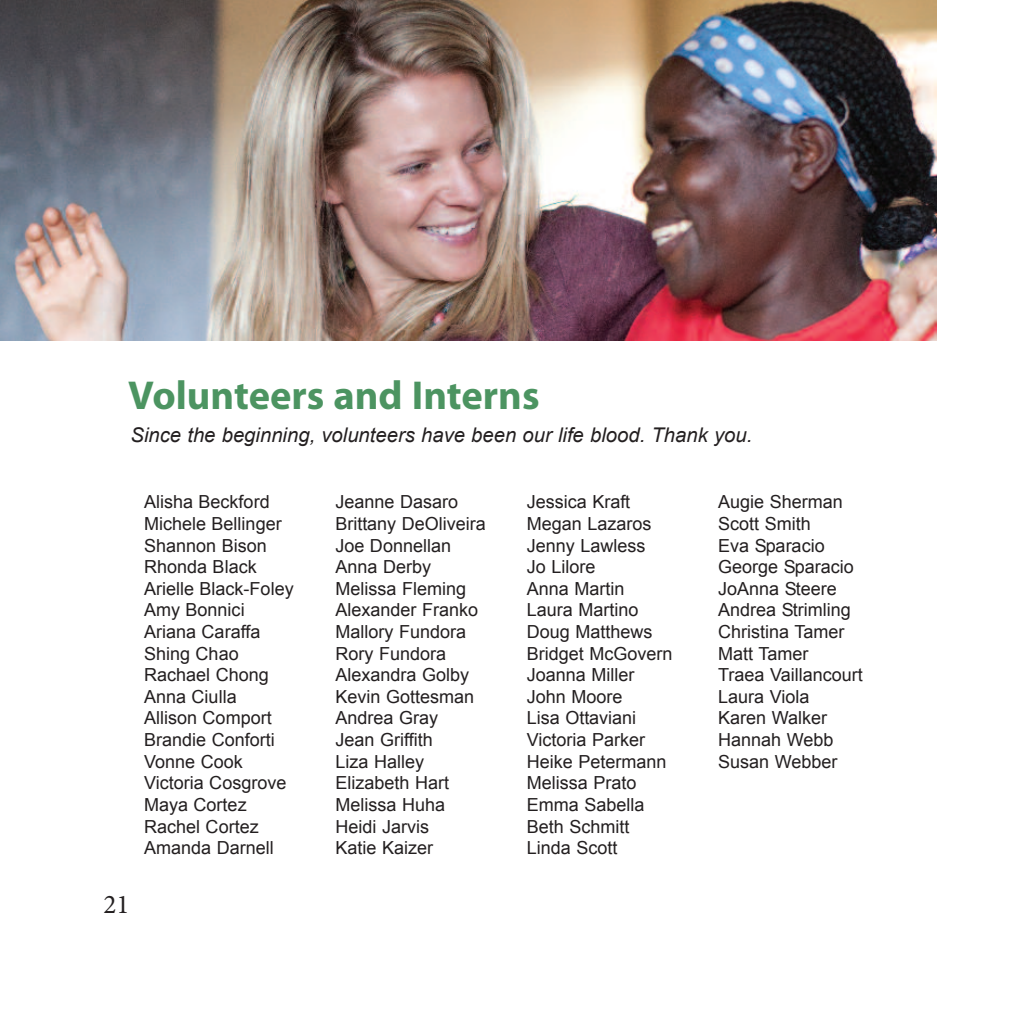
<style>
.page{position:relative;width:1013px;height:1013px;background:#fff}
.page>*{position:absolute;margin:0;border:0;box-sizing:border-box;transform-origin:0 0}
.t1{font:700 40.5px "Myriad Pro";color:#4c9461}
.t2{font:27px "Minion Pro";color:#231f20}
.t3{font:italic 20.25px "Arial";color:#231f20}
.t4{font:18px/21.6px "Arial";color:#231f20}
</style>
<div class="page">
<img style="left:0;top:0;width:936px;height:340px">
<h1 class="t1" style="left:128px;top:380px;width:413px">Volunteers and Interns</h1>
<p class="t3" style="left:130px;top:423px;width:623px">Since the beginning, volunteers have been our life blood. Thank you.</p>
<h2 class="t2" style="left:104px;top:894px;width:27px">21</h2>
<p class="t4" style="left:144px;top:491px;width:151px">Alisha Beckford<br>Michele Bellinger<br>Shannon Bison<br>Rhonda Black<br>Arielle Black-Foley<br>Amy Bonnici<br>Ariana Caraffa<br>Shing Chao<br>Rachael Chong<br>Anna Ciulla<br>Allison Comport<br>Brandie Conforti<br>Vonne Cook<br>Victoria Cosgrove<br>Maya Cortez<br>Rachel Cortez<br>Amanda Darnell</p>
<p class="t4" style="left:335px;top:491px;width:152px">Jeanne Dasaro<br>Brittany DeOliveira<br>Joe Donnellan<br>Anna Derby<br>Melissa Fleming<br>Alexander Franko<br>Mallory Fundora<br>Rory Fundora<br>Alexandra Golby<br>Kevin Gottesman<br>Andrea Gray<br>Jean Griffith<br>Liza Halley<br>Elizabeth Hart<br>Melissa Huha<br>Heidi Jarvis<br>Katie Kaizer</p>
<p class="t4" style="left:527px;top:491px;width:147px">Jessica Kraft<br>Megan Lazaros<br>Jenny Lawless<br>Jo Lilore<br>Anna Martin<br>Laura Martino<br>Doug Matthews<br>Bridget McGovern<br>Joanna Miller<br>John Moore<br>Lisa Ottaviani<br>Victoria Parker<br>Heike Petermann<br>Melissa Prato<br>Emma Sabella<br>Beth Schmitt<br>Linda Scott</p>
<p class="t4" style="left:718px;top:491px;width:146px">Augie Sherman<br>Scott Smith<br>Eva Sparacio<br>George Sparacio<br>JoAnna Steere<br>Andrea Strimling<br>Christina Tamer<br>Matt Tamer<br>Traea Vaillancourt<br>Laura Viola<br>Karen Walker<br>Hannah Webb<br>Susan Webber</p>
</div>
